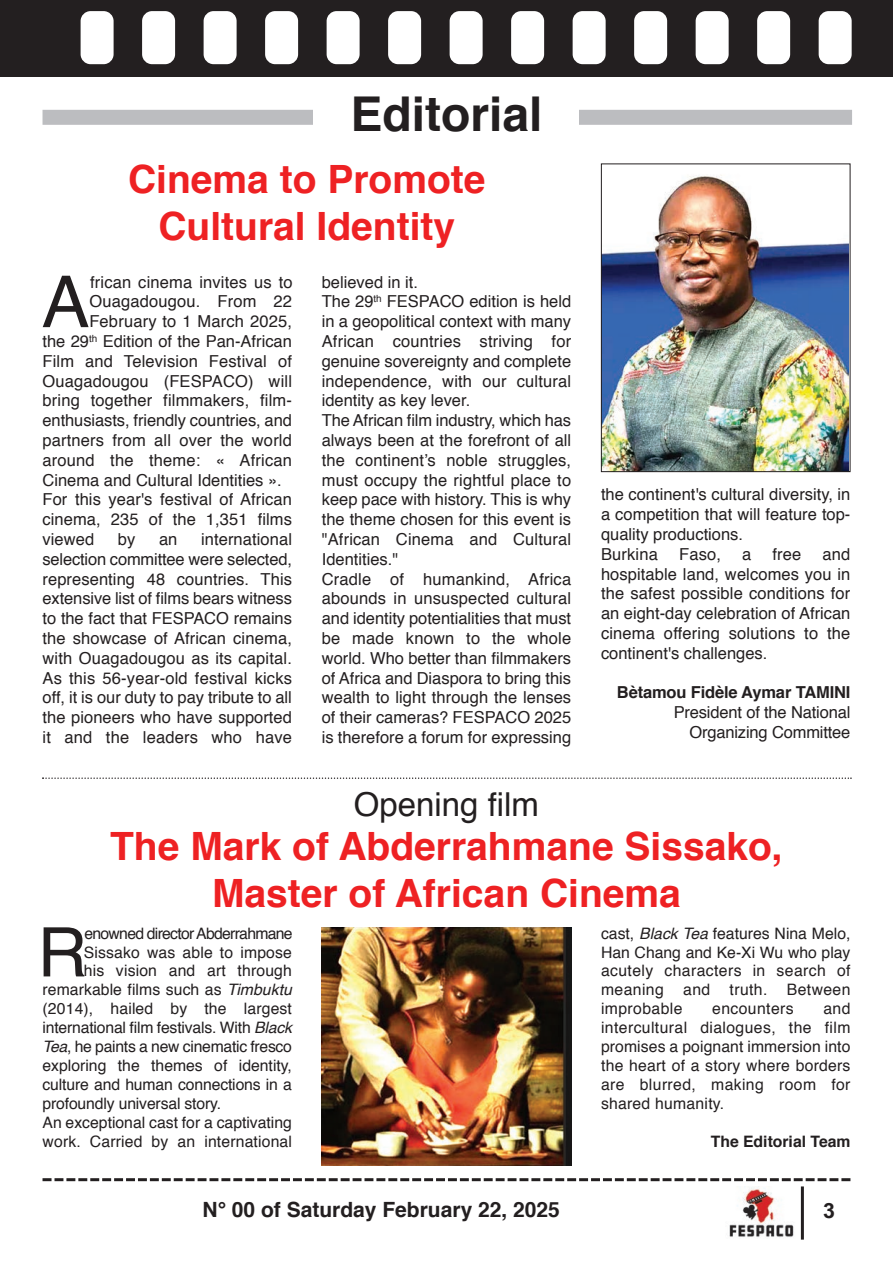
<style>
.page{position:relative;width:893px;height:1263px;background:#fff}
.page>*{position:absolute;margin:0;border:0;box-sizing:border-box;transform-origin:0 0}
.t1{font:71.7px "Helvetica";color:#231f20}
.t2{font:68.4px "Helvetica";color:#231f20}
.t3{font:700 48px "Helvetica";color:#231f20}
.t4{font:700 39px/46.8px "Helvetica";color:#ee2123;text-align:center}
.t5{font:33px "Helvetica";color:#231f20}
.t6{font:700 21px "Helvetica";color:#231f20}
.t7{font:700 21px "Arial Nova";color:#231f20}
.t8{font:16.5px/19.8px "Helvetica";color:#231f20;text-align:justify}
.t9{font:700 16.5px "Helvetica";letter-spacing:-.01em;color:#231f20}
.t10{font:15.75px/18.9px "Helvetica";letter-spacing:.005em;color:#231f20;text-align:justify}
.t11{font:15.75px "Helvetica";letter-spacing:-.015em;color:#231f20}
.t12{font:15.75px "Helvetica";letter-spacing:-.045em;color:#231f20}
.t13{font:700 15.75px "Helvetica";color:#231f20}
.t14{font:15.75px "Helvetica";letter-spacing:.025em;color:#231f20}
.s1{font-style:italic}
</style>
<div class="page">
<div style="left:1px;top:0;width:892px;height:77px;background:#231f20"></div>
<svg style="left:43px;top:1178px;width:807px;height:3px"></svg>
<img style="left:729px;top:1186px;width:65px;height:52px">
<hr style="left:801px;top:1186px;width:3px;height:53px;background:#231f20">
<div style="left:43px;top:110px;width:809px;height:15px;background:#bcbdc0"></div>
<div style="left:314px;top:91px;width:265px;height:52px;background:#fff"></div>
<div style="left:81px;top:11px;width:33px;height:53px;background:#fff;border-radius:10px"></div>
<div style="left:142px;top:11px;width:33px;height:53px;background:#fff;border-radius:10px"></div>
<div style="left:204px;top:11px;width:33px;height:53px;background:#fff;border-radius:10px"></div>
<div style="left:265px;top:11px;width:33px;height:53px;background:#fff;border-radius:10px"></div>
<div style="left:327px;top:11px;width:33px;height:53px;background:#fff;border-radius:10px"></div>
<div style="left:388px;top:11px;width:33px;height:53px;background:#fff;border-radius:10px"></div>
<div style="left:450px;top:11px;width:33px;height:53px;background:#fff;border-radius:10px"></div>
<div style="left:511px;top:11px;width:33px;height:53px;background:#fff;border-radius:10px"></div>
<div style="left:573px;top:11px;width:33px;height:53px;background:#fff;border-radius:10px"></div>
<div style="left:634px;top:11px;width:33px;height:53px;background:#fff;border-radius:10px"></div>
<div style="left:696px;top:11px;width:33px;height:53px;background:#fff;border-radius:10px"></div>
<div style="left:757px;top:11px;width:33px;height:53px;background:#fff;border-radius:10px"></div>
<div style="left:819px;top:11px;width:33px;height:53px;background:#fff;border-radius:10px"></div>
<hr style="left:0;top:0;width:1px;height:77px;background:#231f20">
<img style="left:603px;top:175px;width:245px;height:295px">
<div style="left:601px;top:164px;width:249px;height:308px;border:1px solid #231f20"></div>
<img style="left:322px;top:928px;width:249px;height:237px">
<svg style="left:42px;top:777px;width:810px;height:2px"></svg>
<h3 class="t3" style="left:350px;top:94px;width:194px">Editorial</h3>
<h3 class="t4" style="left:128px;top:159px;width:359px">Cinema to Promote<br>Cultural Identity</h3>
<h1 class="t1" style="left:42px;top:272px;width:49px">A</h1>
<p class="t8" style="left:90px;top:273px;width:204px">frican cinema invites us to</p>
<p class="t8" style="left:89px;top:293px;width:204px">Ouagadougou. From 22</p>
<p class="t8" style="left:89px;top:313px;width:204px">February to 1 March 2025,</p>
<p class="t8" style="left:43px;top:333px;width:251px">the 29<sup>th</sup> Edition of the Pan-African</p>
<p class="t8" style="left:43px;top:352px;width:251px">Film and Television Festival of</p>
<p class="t8" style="left:43px;top:372px;width:251px">Ouagadougou (FESPACO) will</p>
<p class="t8" style="left:43px;top:392px;width:251px">bring together filmmakers, film-</p>
<p class="t8" style="left:43px;top:412px;width:251px">enthusiasts, friendly countries, and</p>
<p class="t8" style="left:43px;top:432px;width:251px">partners from all over the world</p>
<p class="t8" style="left:43px;top:451px;width:251px">around the theme: « African</p>
<p class="t8" style="left:43px;top:471px;width:241px">Cinema and Cultural Identities ».</p>
<p class="t8" style="left:43px;top:491px;width:251px">For this year's festival of African</p>
<p class="t8" style="left:43px;top:511px;width:251px">cinema, 235 of the 1,351 films</p>
<p class="t8" style="left:43px;top:531px;width:53px">viewed</p>
<p class="t8" style="left:118px;top:531px;width:19px">by</p>
<p class="t8" style="left:159px;top:531px;width:20px">an</p>
<p class="t8" style="left:43px;top:531px;width:251px;text-indent:159px">international selection committee were selected, representing 48 countries. This extensive list of films bears witness to the fact that FESPACO remains the showcase of African cinema, with Ouagadougou as its capital.<br>As this 56-year-old festival kicks off, it is our duty to pay tribute to all the pioneers who have supported it and the leaders who have</p>
<p class="t8" style="left:322px;top:273px;width:251px;text-align:left">believed in it.<br>The 29<sup>th</sup> FESPACO edition is held in a geopolitical context with many<br>African countries striving for genuine sovereignty and complete independence, with our cultural identity as key lever.<br>The African film industry, which has always been at the forefront of all the continent’s noble struggles, must occupy the rightful place to keep pace with history. This is why the theme chosen for this event is "African Cinema and Cultural<br>Identities."<br>Cradle of humankind, Africa abounds in unsuspected cultural and identity potentialities that must be made known to the whole world. Who better than filmmakers of Africa and Diaspora to bring this wealth to light through the lenses of their cameras? FESPACO 2025 is therefore a forum for expressing</p>
<p class="t8" style="left:601px;top:486px;width:251px;text-align:left">the continent's cultural diversity, in a competition that will feature top&shy;quality productions.<br>Burkina</p>
<p class="t8" style="left:679px;top:545px;width:43px">Faso,</p>
<p class="t8" style="left:742px;top:545px;width:11px">a</p>
<p class="t8" style="left:772px;top:545px;width:30px">free</p>
<p class="t8" style="left:601px;top:545px;width:251px;text-indent:222px">and hospitable land, welcomes you in the safest possible conditions for an eight-day celebration of African cinema offering solutions to the continent's challenges.</p>
<p class="t9" style="left:617px;top:686px;width:235px">Bètamou Fidèle Aymar TAMINI</p>
<p class="t8" style="left:674px;top:704px;width:178px;text-align:right">President of the National<br>Organizing Committee</p>
<h3 class="t5" style="left:354px;top:791px;width:187px">Opening film</h3>
<h3 class="t4" style="left:110px;top:826px;width:674px">The Mark of Abderrahmane Sissako,<br>Master of African Cinema</h3>
<h2 class="t2" style="left:38px;top:924px;width:51px">R</h2>
<p class="t12" style="left:84px;top:926px;width:210px">enowned director Abderrahmane</p>
<p class="t10" style="left:84px;top:944px;width:210px">Sissako was able to impose</p>
<p class="t10" style="left:84px;top:963px;width:210px">his vision and art through</p>
<p class="t10" style="left:43px;top:981px;width:251px">remarkable films such as <span class="s1">Timbuktu</span></p>
<p class="t10" style="left:43px;top:1000px;width:251px">(2014), hailed by the largest</p>
<p class="t10" style="left:43px;top:1019px;width:251px">international film festivals. With <span class="s1">Black</span></p>
<p class="t11" style="left:43px;top:1040px;width:251px"><span class="s1">Tea</span>, he paints a new cinematic fresco</p>
<p class="t10" style="left:43px;top:1057px;width:251px">exploring the themes of identity,</p>
<p class="t10" style="left:43px;top:1076px;width:251px">culture and human connections in a</p>
<p class="t10" style="left:43px;top:1095px;width:180px">profoundly universal story.</p>
<p class="t10" style="left:43px;top:1114px;width:251px">An exceptional cast for a captivating</p>
<p class="t10" style="left:43px;top:1133px;width:251px">work. Carried by an international</p>
<p class="t10" style="left:601px;top:925px;width:251px">cast, <span class="s1">Black Tea</span> features Nina Melo, Han Chang and Ke-Xi Wu who play acutely characters in search of meaning and truth. Between improbable</p>
<p class="t10" style="left:601px;top:1000px;width:251px;text-indent:222px">and intercultural dialogues, the film promises a poignant immersion into the heart of a story where borders are blurred, making room for shared humanity.</p>
<p class="t13" style="left:711px;top:1134px;width:141px">The Editorial Team</p>
<p class="t14" style="left:712px;top:1002px;width:83px">encounters</p>
<p class="t6" style="left:202px;top:1201px;width:359px">N° 00 of Saturday February 22, 2025</p>
<p class="t7" style="left:823px;top:1197px;width:13px">3</p>
</div>
